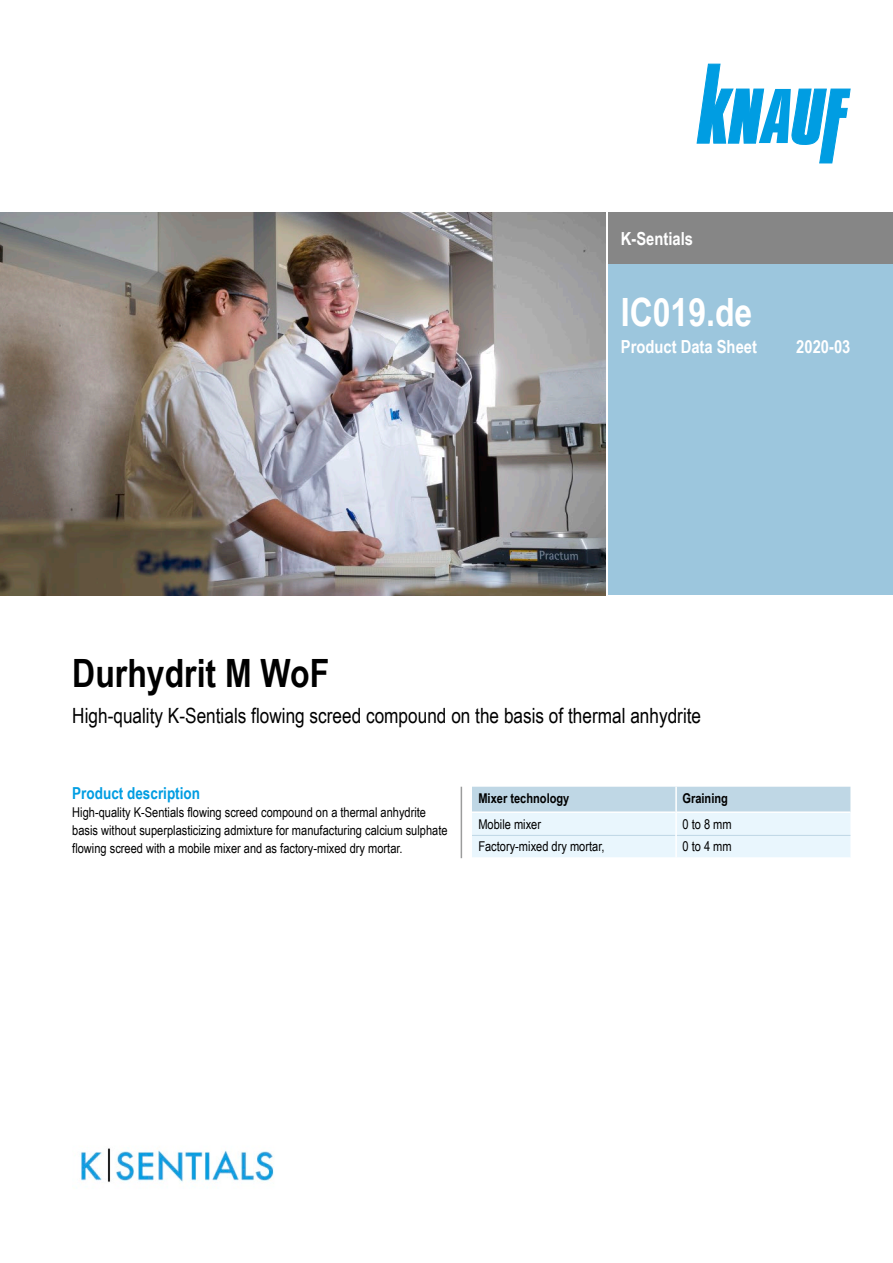
<style>
.page{position:relative;width:893px;height:1263px;background:#fff}
.page>*{position:absolute;margin:0;border:0;box-sizing:border-box;transform-origin:0 0}
.t1{font:700 39px "Arial Narrow";color:#000}
.t2{font:700 39px "Arial Narrow";color:#fff}
.t3{font:21px "Arial Narrow";color:#000}
.t4{font:700 18px "Arial Narrow";color:#fff}
.Ue3_11cyan_TB{font:700 16.5px "Arial Narrow";color:#009de2}
.Text_TB{font:13.5px/18px "Arial Narrow";color:#000}
.Tab_Text_TB{font:13.5px "Arial Narrow";color:#000}
.Tab_Kopf_TB{font:700 13.5px "Arial Narrow";color:#000}
</style>
<div class="page">
<div style="left:608px;top:213px;width:285px;height:382px;background:#9cc6dd"></div>
<div style="left:608px;top:213px;width:285px;height:51px;background:#868686"></div>
<img style="left:0;top:213px;width:606px;height:382px">
<svg style="left:697px;top:64px;width:153px;height:99px"></svg>
<img style="left:80px;top:1148px;width:194px;height:34px">
<hr style="left:461px;top:787px;width:1px;height:71px;background:#9b9c9c">
<svg style="left:472px;top:787px;width:378px;height:70px;background:#d9eaf4"></svg>
<hr style="left:472px;top:835px;width:203px;height:1px;background:#bfd7e5">
<hr style="left:677px;top:835px;width:173px;height:1px;background:#bfd7e5">
<hr style="left:675px;top:787px;width:2px;height:25px;background:#fff">
<hr style="left:675px;top:812px;width:2px;height:23px;background:#fff">
<hr style="left:675px;top:835px;width:2px;height:22px;background:#fff">
<hr style="left:472px;top:811px;width:203px;height:2px;background:#fff">
<hr style="left:677px;top:811px;width:173px;height:2px;background:#fff">
<h3 class="t4" style="left:621px;top:225px;width:74px">K-Sentials</h3>
<h1 class="t2" style="left:621px;top:282px;width:133px">IC019.de</h1>
<h3 class="t4" style="left:621px;top:333px;width:138px">Product Data Sheet</h3>
<h3 class="t4" style="left:796px;top:333px;width:56px">2020-03</h3>
<h1 class="t1" style="left:72px;top:644px;width:259px">Durhydrit M WoF</h1>
<h2 class="t3" style="left:72px;top:700px;width:630px">High-quality K-Sentials flowing screed compound on the basis of thermal anhydrite</h2>
<p class="Ue3_11cyan_TB" style="left:72px;top:780px;width:129px">Product description</p>
<p class="Text_TB" style="left:72px;top:802px;width:377px">High-quality K‑Sentials flowing screed compound on a thermal anhydrite basis without superplasticizing admixture for manufacturing calcium sulphate flowing screed with a mobile mixer and as factory-mixed dry mortar.</p>
<p class="Tab_Kopf_TB" style="left:478px;top:788px;width:93px">Mixer technology</p>
<p class="Tab_Kopf_TB" style="left:682px;top:788px;width:47px">Graining</p>
<p class="Tab_Text_TB" style="left:478px;top:814px;width:64px">Mobile mixer</p>
<p class="Tab_Text_TB" style="left:682px;top:814px;width:51px">0 to 8 mm</p>
<p class="Tab_Text_TB" style="left:478px;top:837px;width:128px">Factory-mixed dry mortar,</p>
<p class="Tab_Text_TB" style="left:682px;top:837px;width:51px">0 to 4 mm</p>
</div>
